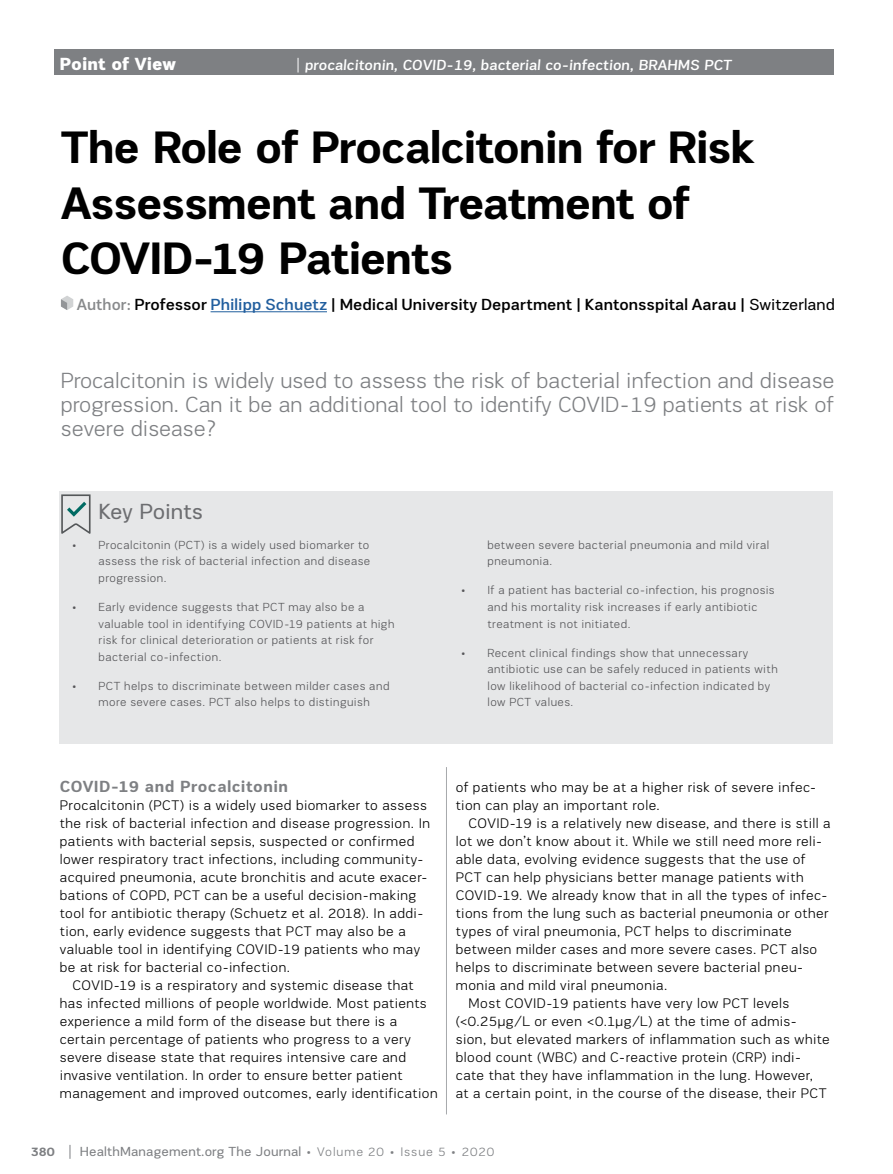
<style>
.page{position:relative;width:893px;height:1174px;background:#fff}
.page>*{position:absolute;margin:0;border:0;box-sizing:border-box;transform-origin:0 0}
.t1{font:700 46.5px/55.5px "PRC Fidelity";letter-spacing:-.025em;color:#000}
.t2{font:300 22.5px/24px "PRC Fidelity";color:#7e8083;text-align:justify}
.t3{font:22.5px "PRC Fidelity";letter-spacing:-.005em;color:#6d6e71}
.t4{font:900 18px "PRC Fidelity";color:#fff}
.t5{font:500 16.5px "PRC Fidelity";color:#000}
.t6{font:700 16.5px "PRC Fidelity";letter-spacing:.03em;color:#7e8083}
.t7{font:500 15px "PRC Fidelity";color:#fff}
.t8{font:300 14.25px/18px "PRC Fidelity";letter-spacing:.03em;color:#000}
.t9{font:13.5px "PRC Fidelity";letter-spacing:.01em;color:#7e8083}
.t10{font:700 12.75px "PRC Fidelity";color:#7e8083}
.t11{font:300 12px/16.5px "PRC Fidelity";letter-spacing:.035em;color:#565659}
.s1{color:#888a8c}
.s2{color:#215e9e}
.s3{font-weight:400}
.s4{font-weight:300;font-size:12.75px}
</style>
<div class="page">
<svg style="left:70px;top:1145px;width:1px;height:13px"></svg>
<div style="left:54px;top:49px;width:779px;height:26px;background:#7e8083"></div>
<svg style="left:298px;top:58px;width:1px;height:14px"></svg>
<hr style="left:446px;top:767px;width:1px;height:347px;background:#a7a9ac">
<hr style="left:211px;top:311px;width:116px;height:1px;background:#215e9e">
<svg style="left:61px;top:296px;width:12px;height:14px"></svg>
<div style="left:60px;top:491px;width:773px;height:253px;background:#e6e7e8"></div>
<svg style="left:61px;top:494px;width:30px;height:40px"></svg>
<p class="t4" style="left:60px;top:53px;width:118px">Point of View</p>
<p class="t7" style="left:305px;top:57px;width:430px">procalcitonin, COVID-19, bacterial co-infection, BRAHMS PCT</p>
<h1 class="t1" style="left:61px;top:119px;width:695px">The Role of Procalcitonin for Risk<br>Assessment and Treatment of<br>COVID-19 Patients</h1>
<p class="t5" style="left:77px;top:295px;width:759px"><span class="s1">Author:</span> Professor <span class="s2">Philipp Schuetz</span> | Medical University Department | Kantonsspital Aarau | <span class="s3">Switzerland</span></p>
<h2 class="t2" style="left:61px;top:368px;width:775px">Procalcitonin is widely used to assess the risk of bacterial infection and disease progression. Can it be an additional tool to identify COVID-19 patients at risk of severe disease?</h2>
<h2 class="t3" style="left:98px;top:498px;width:106px">Key Points</h2>
<p class="t11" style="left:99px;top:536px;width:273px;text-align:justify;text-indent:-27px">• Procalcitonin (PCT) is a widely used biomarker to assess the risk of bacterial infection and disease progression.</p>
<p class="t11" style="left:99px;top:598px;width:297px;text-indent:-27px">• Early evidence suggests that PCT may also be a valuable tool in identifying COVID-19 patients at high risk for clinical deterioration or patients at risk for bacterial co-infection.</p>
<p class="t11" style="left:99px;top:677px;width:292px;text-indent:-27px">• PCT helps to discriminate between milder cases and more severe cases. PCT also helps to distinguish</p>
<p class="t11" style="left:487px;top:536px;width:283px">between severe bacterial pneumonia and mild viral pneumonia.</p>
<p class="t11" style="left:487px;top:582px;width:289px;text-indent:-27px">• If a patient has bacterial co-infection, his prognosis and his mortality risk increases if early antibiotic treatment is not initiated.</p>
<p class="t11" style="left:487px;top:644px;width:292px;text-indent:-27px">• Recent clinical findings show that unnecessary antibiotic use can be safely reduced in patients with low likelihood of bacterial co-infection indicated by low PCT values.</p>
<p class="t6" style="left:60px;top:777px;width:230px">COVID-19 and Procalcitonin</p>
<p class="t8" style="left:60px;top:796px;width:372px">Procalcitonin (PCT) is a widely used biomarker to assess the risk of bacterial infection and disease progression. In patients with bacterial sepsis, suspected or confirmed lower respiratory tract infections, including community&shy;acquired pneumonia, acute bronchitis and acute exacer&shy;bations of COPD, PCT can be a useful decision-making tool for antibiotic therapy (Schuetz et al. 2018). In addi&shy;tion, early evidence suggests that PCT may also be a valuable tool in identifying COVID-19 patients who may be at risk for bacterial co-infection.</p>
<p class="t8" style="left:60px;top:976px;width:379px;text-indent:13px">COVID-19 is a respiratory and systemic disease that has infected millions of people worldwide. Most patients experience a mild form of the disease but there is a certain percentage of patients who progress to a very severe disease state that requires intensive care and invasive ventilation. In order to ensure better patient management and improved outcomes, early identification</p>
<p class="t8" style="left:456px;top:778px;width:362px">of patients who may be at a higher risk of severe infec&shy;tion can play an important role.</p>
<p class="t8" style="left:469px;top:814px;width:364px">COVID-19 is a relatively new disease, and there is still a</p>
<p class="t8" style="left:456px;top:832px;width:368px">lot we don’t know about it. While we still need more reli-</p>
<p class="t8" style="left:456px;top:850px;width:351px">able data, evolving evidence suggests that the use of</p>
<p class="t8" style="left:456px;top:868px;width:349px">PCT can help physicians better manage patients with</p>
<p class="t8" style="left:456px;top:886px;width:373px">COVID-19. We already know that in all the types of infec-</p>
<p class="t8" style="left:456px;top:904px;width:374px">tions from the lung such as bacterial pneumonia or other</p>
<p class="t8" style="left:456px;top:922px;width:337px">types of viral pneumonia, PCT helps to discriminate</p>
<p class="t8" style="left:456px;top:940px;width:363px">between milder cases and more severe cases. PCT also</p>
<p class="t8" style="left:456px;top:958px;width:349px">helps to discriminate between severe bacterial pneu-</p>
<p class="t8" style="left:456px;top:976px;width:213px">monia and mild viral pneumonia.</p>
<p class="t8" style="left:469px;top:994px;width:322px">Most COVID-19 patients have very low PCT levels</p>
<p class="t8" style="left:456px;top:1012px;width:343px">(&lt;0.25µg/L or even &lt;0.1µg/L) at the time of admis-</p>
<p class="t8" style="left:456px;top:1030px;width:375px">sion, but elevated markers of inflammation such as white</p>
<p class="t8" style="left:456px;top:1048px;width:347px">blood count (WBC) and C-reactive protein (CRP) indi-</p>
<p class="t8" style="left:456px;top:1066px;width:359px">cate that they have inflammation in the lung. However,</p>
<p class="t8" style="left:456px;top:1084px;width:372px">at a certain point, in the course of the disease, their PCT</p>
<p class="t10" style="left:31px;top:1144px;width:25px">380</p>
<p class="t9" style="left:80px;top:1144px;width:416px">HealthManagement.org The Journal <span class="s4">• Volume 20 • Issue 5 • 2020</span></p>
</div>
